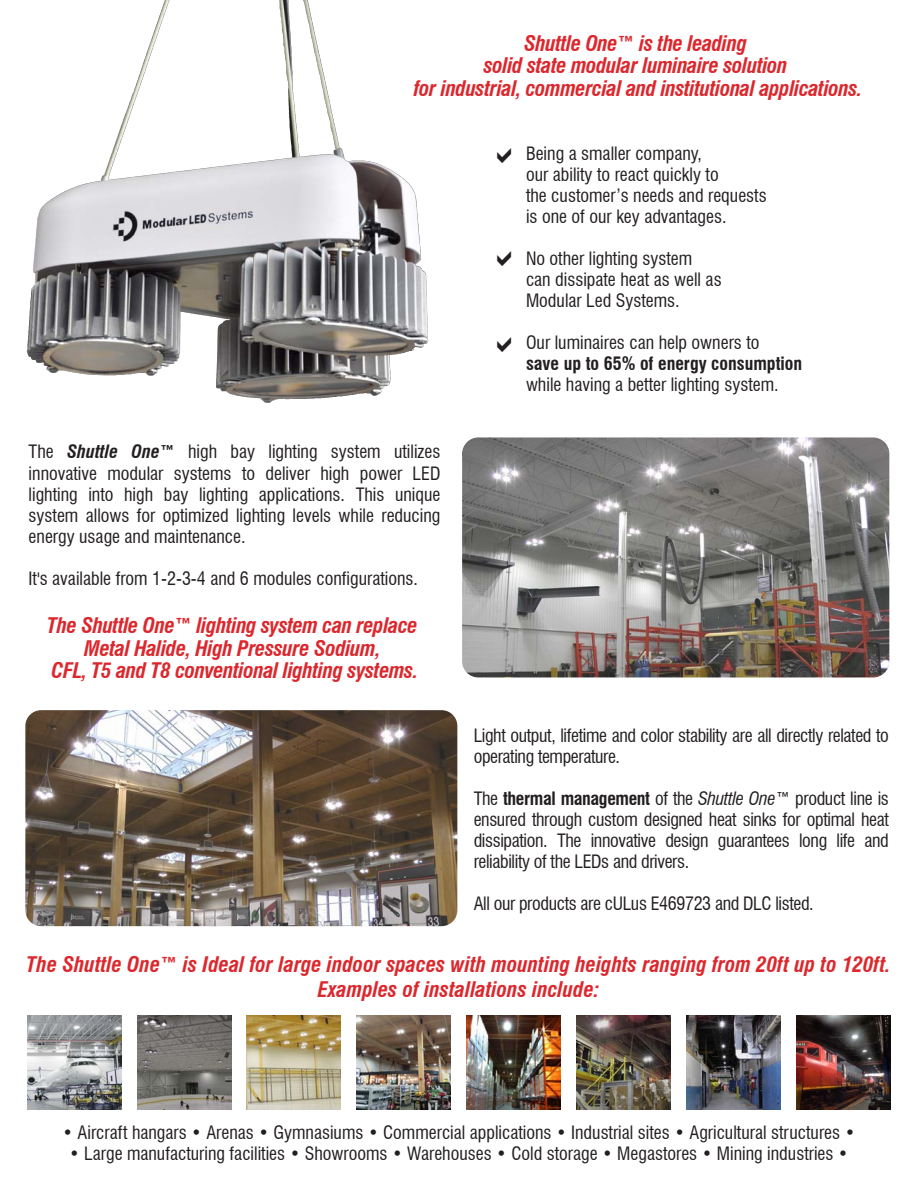
<style>
.page{position:relative;width:918px;height:1188px;background:#fff}
.page>*{position:absolute;margin:0;border:0;box-sizing:border-box;transform-origin:0 0}
.t1{font:italic 700 condensed 21px/22.5px "Swiss 721 BT";letter-spacing:-.02em;color:#dc272d;text-align:center}
.t2{font:italic 700 condensed 21px/25.2px "Swiss 721 BT";color:#dc272d;text-align:center}
.t3{font:condensed 18px/21px "Swiss 721 BT";color:#231f20;text-align:justify}
.t4{font:condensed 18px/21px "Swiss 721 BT";letter-spacing:-.02em;color:#231f20}
.t5{font:700 condensed 18px "Swiss 721 BT";color:#231f20}
.s1{font-weight:700;font-style:italic}
.s2{font-weight:700}
.s3{font-style:italic}
</style>
<div class="page">
<img style="left:809px;top:1015px;width:82px;height:95px">
<img style="left:728px;top:1015px;width:81px;height:95px">
<img style="left:576px;top:1015px;width:152px;height:95px">
<img style="left:466px;top:1015px;width:95px;height:95px">
<img style="left:356px;top:1015px;width:95px;height:95px">
<img style="left:304px;top:1015px;width:37px;height:94px">
<img style="left:27px;top:1015px;width:56px;height:95px">
<img style="left:83px;top:1015px;width:221px;height:95px">
<img style="left:25px;top:710px;width:433px;height:217px">
<img style="left:446px;top:437px;width:444px;height:286px">
<img style="left:26px;top:1px;width:529px;height:453px">
<svg style="left:497px;top:148px;width:14px;height:15px"></svg>
<svg style="left:497px;top:251px;width:14px;height:15px"></svg>
<svg style="left:497px;top:337px;width:14px;height:15px"></svg>
<p class="t1" style="left:414px;top:32px;width:450px">Shuttle One™ is the leading<br>solid state modular luminaire solution<br>for industrial, commercial and institutional applications.</p>
<p class="t3" style="left:29px;top:441px;width:413px">The <span class="s1">Shuttle One™</span> high bay lighting system utilizes innovative modular systems to deliver high power LED lighting into high bay lighting applications. This unique system allows for optimized lighting levels while reducing energy usage and maintenance.</p>
<p class="t3" style="left:29px;top:567px;width:391px">It's available from 1-2-3-4 and 6 modules configurations.</p>
<p class="t1" style="left:47px;top:614px;width:373px">The Shuttle One™ lighting system can replace<br>Metal Halide, High Pressure Sodium,<br>CFL, T5 and T8 conventional lighting systems.</p>
<p class="t3" style="left:526px;top:143px;width:242px;text-align:left">Being a smaller company,<br>our ability to react quickly to<br>the customer’s needs and requests is one of our key advantages.</p>
<p class="t3" style="left:526px;top:248px;width:197px;text-align:left">No other lighting system<br>can dissipate heat as well as<br>Modular Led Systems.</p>
<p class="t3" style="left:526px;top:332px;width:235px">Our luminaires can help owners to</p>
<p class="t5" style="left:526px;top:353px;width:278px">save up to 65% of energy consumption</p>
<p class="t3" style="left:526px;top:374px;width:254px">while having a better lighting system.</p>
<p class="t4" style="left:474px;top:725px;width:417px">Light output, lifetime and color stability are all directly related to operating temperature.</p>
<p class="t3" style="left:474px;top:788px;width:417px">The <span class="s2">thermal management</span> of the <span class="s3">Shuttle One™</span> product line is ensured through custom designed heat sinks for optimal heat dissipation. The innovative design guarantees long life and reliability of the LEDs and drivers.</p>
<p class="t4" style="left:474px;top:893px;width:342px">All our products are cULus E469723 and DLC listed.</p>
<p class="t2" style="left:27px;top:952px;width:866px">The Shuttle One™ is Ideal for large indoor spaces with mounting heights ranging from 20ft up to 120ft.<br>Examples of installations include:</p>
<p class="t3" style="left:62px;top:1121px;width:794px">• Aircraft hangars • Arenas • Gymnasiums • Commercial applications • Industrial sites • Agricultural structures •</p>
<p class="t3" style="left:69px;top:1143px;width:781px">• Large manufacturing facilities • Showrooms • Warehouses • Cold storage • Megastores • Mining industries •</p>
</div>
